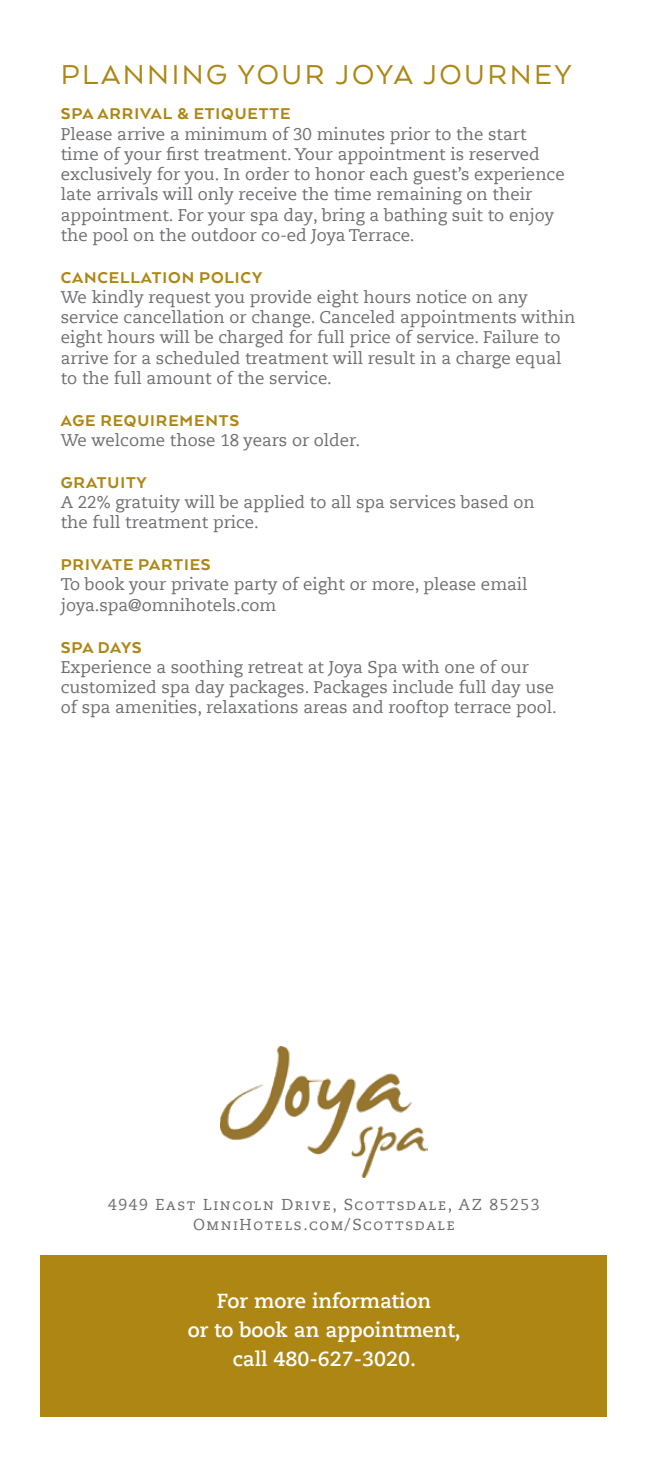
<style>
.page{position:relative;width:648px;height:1458px;background:#fff}
.page>*{position:absolute;margin:0;border:0;box-sizing:border-box;transform-origin:0 0}
.t1{font:31.5px "Arquitecta";letter-spacing:.08em;color:#ad8614}
.t2{font:700 20.25px/29.2px "Caecilia Com 75";color:#fff;text-align:center}
.t3{font:800 18px "Arquitecta";letter-spacing:.05em;color:#ad8614}
.t4{font:16.88px/20.2px "Caecilia Com 55 Roman";color:#6d6e71}
.t5{font:15.75px/20.2px "Caecilia Com 55 Roman";letter-spacing:.1em;color:#6d6e71;text-align:center}
</style>
<div class="page">
<img style="left:220px;top:1047px;width:208px;height:130px">
<div style="left:40px;top:1256px;width:568px;height:162px;background:#ad8614"></div>
<h3 class="t1" style="left:61px;top:55px;width:512px">PLANNING YOUR JOYA JOURNEY</h3>
<p class="t3" style="left:61px;top:103px;width:231px">SPA ARRIVAL &amp; ETIQUETTE</p>
<p class="t4" style="left:61px;top:123px;width:467px">Please arrive a minimum of 30 minutes prior to the start</p>
<p class="t4" style="left:61px;top:144px;width:481px">time of your first treatment. Your appointment is reserved</p>
<p class="t4" style="left:61px;top:164px;width:506px">exclusively for you. In order to honor each guest’s experience late arrivals will only receive the time remaining on their appointment. For your spa day, bring a bathing suit to enjoy</p>
<p class="t4" style="left:61px;top:225px;width:355px">the pool on the outdoor co-ed Joya Terrace.</p>
<p class="t3" style="left:61px;top:266px;width:203px">CANCELLATION POLICY</p>
<p class="t4" style="left:61px;top:287px;width:516px">We kindly request you provide eight hours notice on any service cancellation or change. Canceled appointments within eight hours will be charged for full price of service. Failure to arrive for a scheduled treatment will result in a charge equal to the full amount of the service.</p>
<p class="t3" style="left:61px;top:409px;width:180px">AGE REQUIREMENTS</p>
<p class="t4" style="left:61px;top:430px;width:301px">We welcome those 18 years or older.</p>
<p class="t3" style="left:61px;top:471px;width:88px">GRATUITY</p>
<p class="t4" style="left:61px;top:492px;width:476px">A 22% gratuity will be applied to all spa services based on</p>
<p class="t4" style="left:61px;top:512px;width:199px">the full treatment price.</p>
<p class="t3" style="left:61px;top:554px;width:152px">PRIVATE PARTIES</p>
<p class="t4" style="left:61px;top:574px;width:468px">To book your private party of eight or more, please email joya.spa@omnihotels.com</p>
<p class="t3" style="left:61px;top:636px;width:82px">SPA DAYS</p>
<p class="t4" style="left:61px;top:657px;width:495px">Experience a soothing retreat at Joya Spa with one of our customized spa day packages. Packages include full day use</p>
<p class="t4" style="left:61px;top:697px;width:498px">of spa amenities, relaxations areas and rooftop terrace pool.</p>
<p class="t5" style="left:108px;top:1194px;width:433px">4949 East Lincoln Drive, Scottsdale, AZ 85253<br>OmniHotels.com/Scottsdale</p>
<p class="t2" style="left:188px;top:1286px;width:274px">For more information<br>or to book an appointment, call 480-627-3020.</p>
</div>
